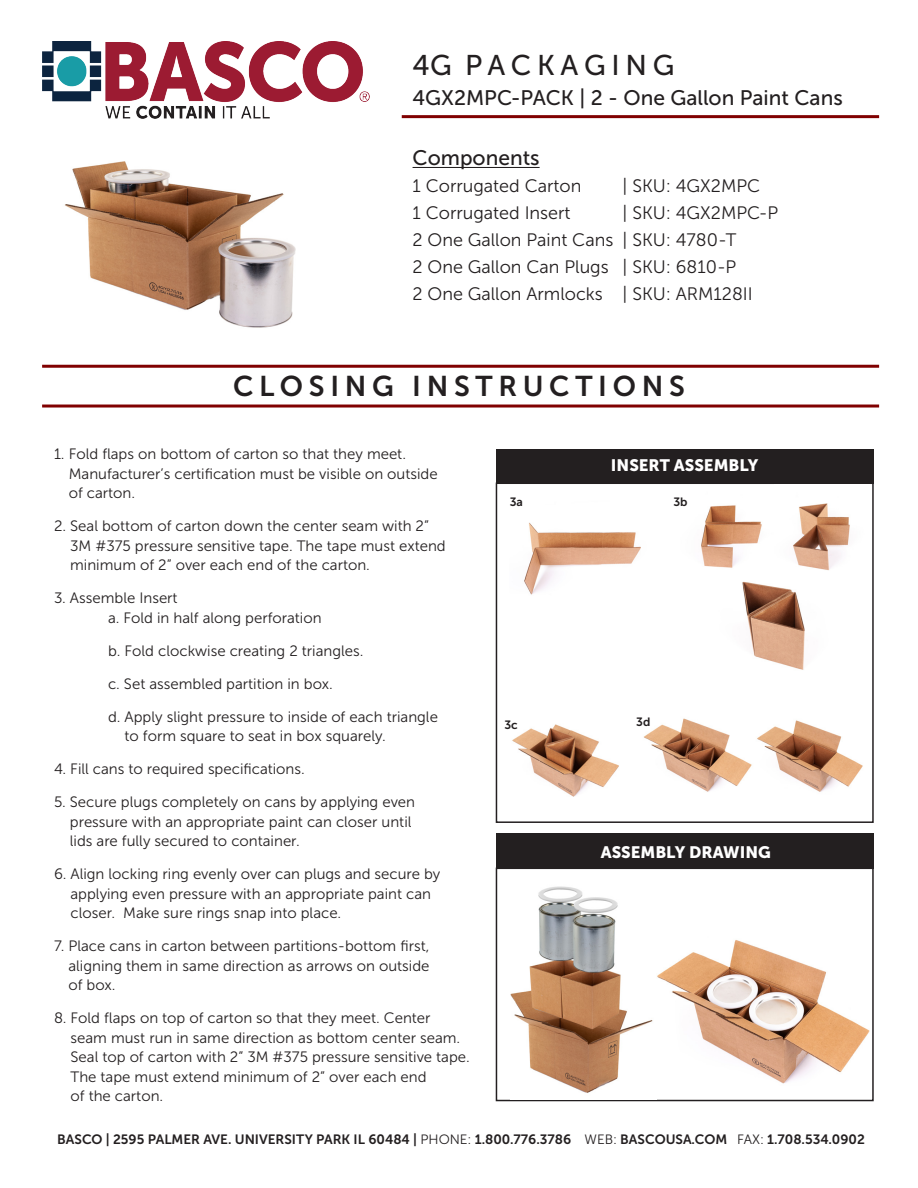
<style>
.page{position:relative;width:918px;height:1188px;background:#fff}
.page>*{position:absolute;margin:0;border:0;box-sizing:border-box;transform-origin:0 0}
.t1{font:28.5px "Museo Sans 700";letter-spacing:.2em;color:#231f20}
.t2{font:28.5px "Museo Sans 500";letter-spacing:.2em;color:#231f20}
.t3{font:21px "Museo Sans 500";color:#231f20}
.t4{font:18px "Museo Sans 300";color:#231f20}
.t5{font:16.5px "Museo Sans 900";color:#fff}
.t6{font:15px/19.5px "Museo Sans 300";color:#231f20}
.t7{font:13.5px "Museo Sans 700";color:#231f20}
.t8{font:12px "Museo Sans 700";color:#231f20}
.s1{font-family:"Museo Sans 300"}
</style>
<div class="page">
<hr style="left:402px;top:115px;width:477px;height:3px;background:#800000">
<hr style="left:413px;top:167px;width:127px;height:1px;background:#231f20">
<img style="left:65px;top:161px;width:231px;height:167px">
<div style="left:496px;top:833px;width:378px;height:35px;background:#231f20"></div>
<hr style="left:42px;top:365px;width:837px;height:3px;background:#800000">
<hr style="left:42px;top:405px;width:837px;height:3px;background:#800000">
<div style="left:496px;top:483px;width:378px;height:340px;border:2px solid #231f20"></div>
<img style="left:524px;top:522px;width:117px;height:73px">
<img style="left:701px;top:505px;width:61px;height:63px">
<img style="left:774px;top:484px;width:95px;height:86px">
<img style="left:742px;top:581px;width:63px;height:89px">
<img style="left:512px;top:724px;width:107px;height:73px">
<img style="left:644px;top:718px;width:108px;height:74px">
<img style="left:757px;top:720px;width:106px;height:72px">
<div style="left:496px;top:449px;width:378px;height:35px;background:#231f20"></div>
<div style="left:496px;top:868px;width:378px;height:233px;border:2px solid #231f20"></div>
<img style="left:511px;top:886px;width:146px;height:213px">
<img style="left:657px;top:940px;width:212px;height:144px">
<img style="left:42px;top:42px;width:327px;height:76px">
<p class="t2" style="left:413px;top:50px;width:263px">4G PACKAGING</p>
<p class="t3" style="left:413px;top:87px;width:432px">4GX2MPC-PACK | 2 - One Gallon Paint Cans</p>
<p class="t3" style="left:413px;top:147px;width:129px">Components</p>
<p class="t4" style="left:413px;top:176px;width:170px">1 Corrugated Carton</p>
<p class="t4" style="left:623px;top:176px;width:139px">| SKU: 4GX2MPC</p>
<p class="t4" style="left:413px;top:203px;width:160px">1 Corrugated Insert</p>
<p class="t4" style="left:623px;top:203px;width:157px">| SKU: 4GX2MPC-P</p>
<p class="t4" style="left:413px;top:230px;width:325px">2 One Gallon Paint Cans | SKU: 4780-T</p>
<p class="t4" style="left:413px;top:257px;width:325px">2 One Gallon Can Plugs | SKU: 6810-P</p>
<p class="t4" style="left:413px;top:284px;width:342px">2 One Gallon Armlocks | SKU: ARM128II</p>
<p class="t1" style="left:233px;top:371px;width:453px">CLOSING INSTRUCTIONS</p>
<p class="t6" style="left:69px;top:445px;width:370px;text-indent:-15px">1. Fold flaps on bottom of carton so that they meet.<br>Manufacturer’s certification must be visible on outside of carton.</p>
<p class="t6" style="left:70px;top:517px;width:377px;text-indent:-16px">2. Seal bottom of carton down the center seam with 2”<br>3M #375 pressure sensitive tape. The tape must extend minimum of 2” over each end of the carton.</p>
<p class="t6" style="left:108px;top:589px;width:215px;text-indent:-54px">3. Assemble Insert<br>a. Fold in half along perforation</p>
<p class="t6" style="left:108px;top:641px;width:257px">b. Fold clockwise creating 2 triangles.</p>
<p class="t6" style="left:108px;top:674px;width:227px">c. Set assembled partition in box.</p>
<p class="t6" style="left:125px;top:707px;width:315px;text-indent:-17px">d. Apply slight pressure to inside of each triangle to form square to seat in box squarely.</p>
<p class="t6" style="left:54px;top:760px;width:252px">4. Fill cans to required specifications.</p>
<p class="t6" style="left:70px;top:793px;width:347px;text-indent:-16px">5. Secure plugs completely on cans by applying even pressure with an appropriate paint can closer until lids are fully secured to container.</p>
<p class="t6" style="left:70px;top:865px;width:371px;text-indent:-16px">6. Align locking ring evenly over can plugs and secure by applying even pressure with an appropriate paint can closer. Make sure rings snap into place.</p>
<p class="t6" style="left:68px;top:937px;width:363px;text-align:justify;text-indent:-14px">7. Place cans in carton between partitions-bottom first, aligning them in same direction as arrows on outside of box.</p>
<p class="t6" style="left:71px;top:1009px;width:401px;text-indent:-17px">8. Fold flaps on top of carton so that they meet. Center seam must run in same direction as bottom center seam.<br>Seal top of carton with 2” 3M #375 pressure sensitive tape.<br>The tape must extend minimum of 2” over each end<br>of the carton.</p>
<p class="t5" style="left:611px;top:456px;width:149px">INSERT ASSEMBLY</p>
<p class="t8" style="left:510px;top:496px;width:15px">3a</p>
<p class="t8" style="left:673px;top:495px;width:16px">3b</p>
<p class="t8" style="left:504px;top:719px;width:15px">3c</p>
<p class="t8" style="left:636px;top:715px;width:16px">3d</p>
<p class="t5" style="left:601px;top:843px;width:172px">ASSEMBLY DRAWING</p>
<p class="t7" style="left:57px;top:1132px;width:809px">BASCO | 2595 PALMER AVE. UNIVERSITY PARK IL 60484 | <span class="s1">PHONE:</span> 1.800.776.3786 <span class="s1">WEB:</span> BASCOUSA.COM <span class="s1">FAX:</span> 1.708.534.0902</p>
</div>
